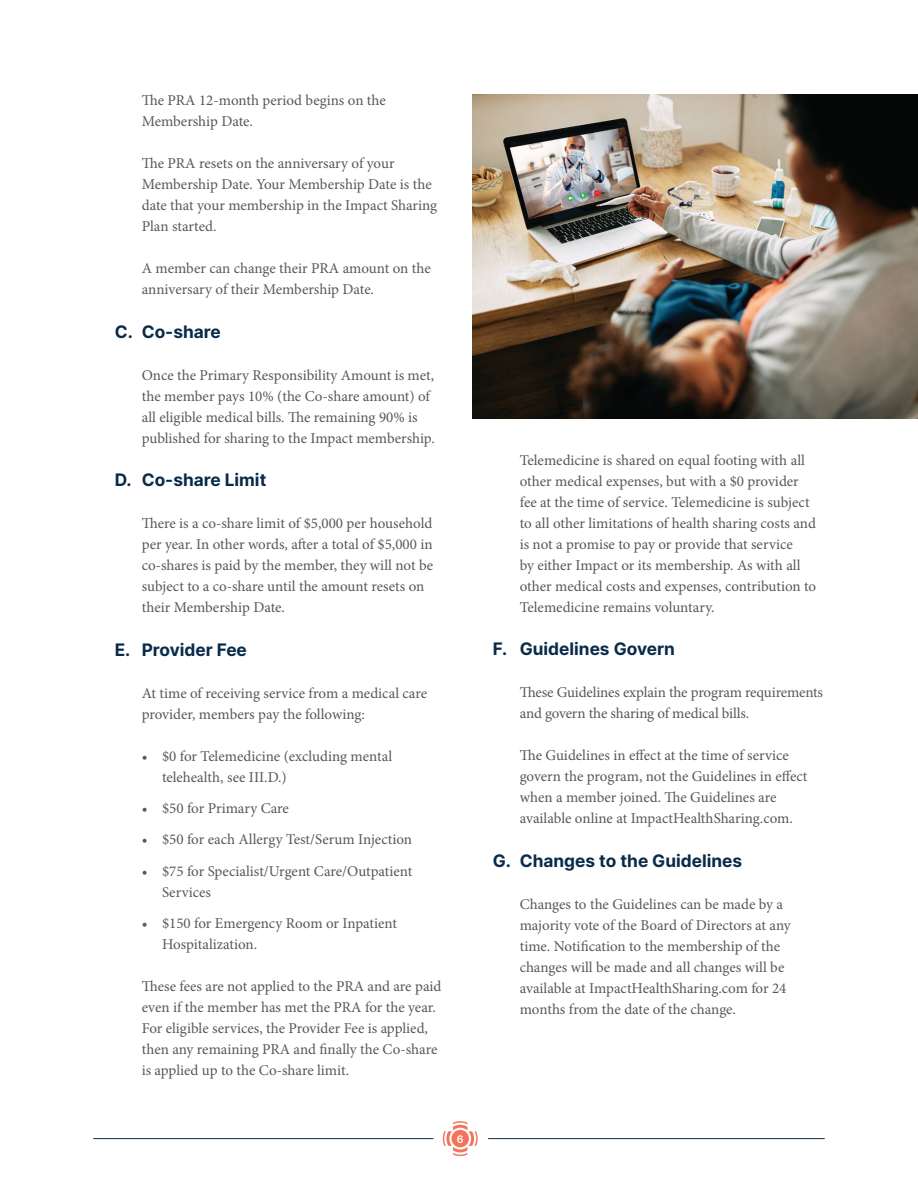
<style>
.page{position:relative;width:918px;height:1188px;background:#fff}
.page>*{position:absolute;margin:0;border:0;box-sizing:border-box;transform-origin:0 0}
.t1{font:17.25px "Inter";color:#092b4a}
.t2{font:15px/21px "Minion Pro";letter-spacing:-.005em;color:#57585a}
.t3{font:10.5px "Inter";color:#fff}
</style>
<div class="page">
<svg style="left:442px;top:1121px;width:36px;height:35px"></svg>
<hr style="left:488px;top:1138px;width:337px;height:1px;background:#092b4a">
<hr style="left:93px;top:1138px;width:340px;height:1px;background:#092b4a">
<img style="left:472px;top:94px;width:446px;height:324px">
<p class="t2" style="left:142px;top:90px;width:246px">The PRA 12-month period begins on the<br>Membership Date.</p>
<p class="t2" style="left:142px;top:153px;width:297px">The PRA resets on the anniversary of your Membership Date. Your Membership Date is the date that your membership in the Impact Sharing Plan started.</p>
<p class="t2" style="left:142px;top:258px;width:291px">A member can change their PRA amount on the anniversary of their Membership Date.</p>
<p class="t1" style="left:115px;top:319px;width:108px">C. Co-share</p>
<p class="t2" style="left:142px;top:365px;width:295px">Once the Primary Responsibility Amount is met, the member pays 10% (the Co-share amount) of all eligible medical bills. The remaining 90% is published for sharing to the Impact membership.</p>
<p class="t1" style="left:115px;top:468px;width:153px">D. Co-share Limit</p>
<p class="t2" style="left:142px;top:513px;width:293px">There is a co-share limit of $5,000 per household per year. In other words, after a total of $5,000 in co-shares is paid by the member, they will not be subject to a co-share until the amount resets on their Membership Date.</p>
<p class="t1" style="left:115px;top:637px;width:134px">E. Provider Fee</p>
<p class="t2" style="left:142px;top:683px;width:287px">At time of receiving service from a medical care provider, members pay the following:</p>
<p class="t2" style="left:162px;top:746px;width:232px;text-indent:-20px">• $0 for Telemedicine (excluding mental telehealth, see III.D.)</p>
<p class="t2" style="left:142px;top:798px;width:149px">• $50 for Primary Care</p>
<p class="t2" style="left:142px;top:829px;width:272px">• $50 for each Allergy Test/Serum Injection</p>
<p class="t2" style="left:162px;top:860px;width:252px;text-indent:-20px">• $75 for Specialist/Urgent Care/Outpatient<br>Services</p>
<p class="t2" style="left:162px;top:913px;width:237px;text-indent:-20px">• $150 for Emergency Room or Inpatient<br>Hospitalization.</p>
<p class="t2" style="left:142px;top:976px;width:301px">These fees are not applied to the PRA and are paid even if the member has met the PRA for the year.<br>For eligible services, the Provider Fee is applied, then any remaining PRA and finally the Co-share is applied up to the Co-share limit.</p>
<p class="t3" style="left:457px;top:1131px;width:8px">6</p>
<p class="t2" style="left:520px;top:449px;width:298px">Telemedicine is shared on equal footing with all other medical expenses, but with a $0 provider fee at the time of service. Telemedicine is subject to all other limitations of health sharing costs and is not a promise to pay or provide that service<br>by either Impact or its membership. As with all other medical costs and expenses, contribution to Telemedicine remains voluntary.</p>
<p class="t1" style="left:493px;top:636px;width:184px">F. Guidelines Govern</p>
<p class="t2" style="left:520px;top:682px;width:305px">These Guidelines explain the program requirements and govern the sharing of medical bills.</p>
<p class="t2" style="left:520px;top:745px;width:289px">The Guidelines in effect at the time of service govern the program, not the Guidelines in effect when a member joined. The Guidelines are available online at ImpactHealthSharing.com.</p>
<p class="t1" style="left:493px;top:848px;width:251px">G. Changes to the Guidelines</p>
<p class="t2" style="left:520px;top:893px;width:273px">Changes to the Guidelines can be made by a majority vote of the Board of Directors at any time. Notification to the membership of the changes will be made and all changes will be available at ImpactHealthSharing.com for 24 months from the date of the change.</p>
</div>
